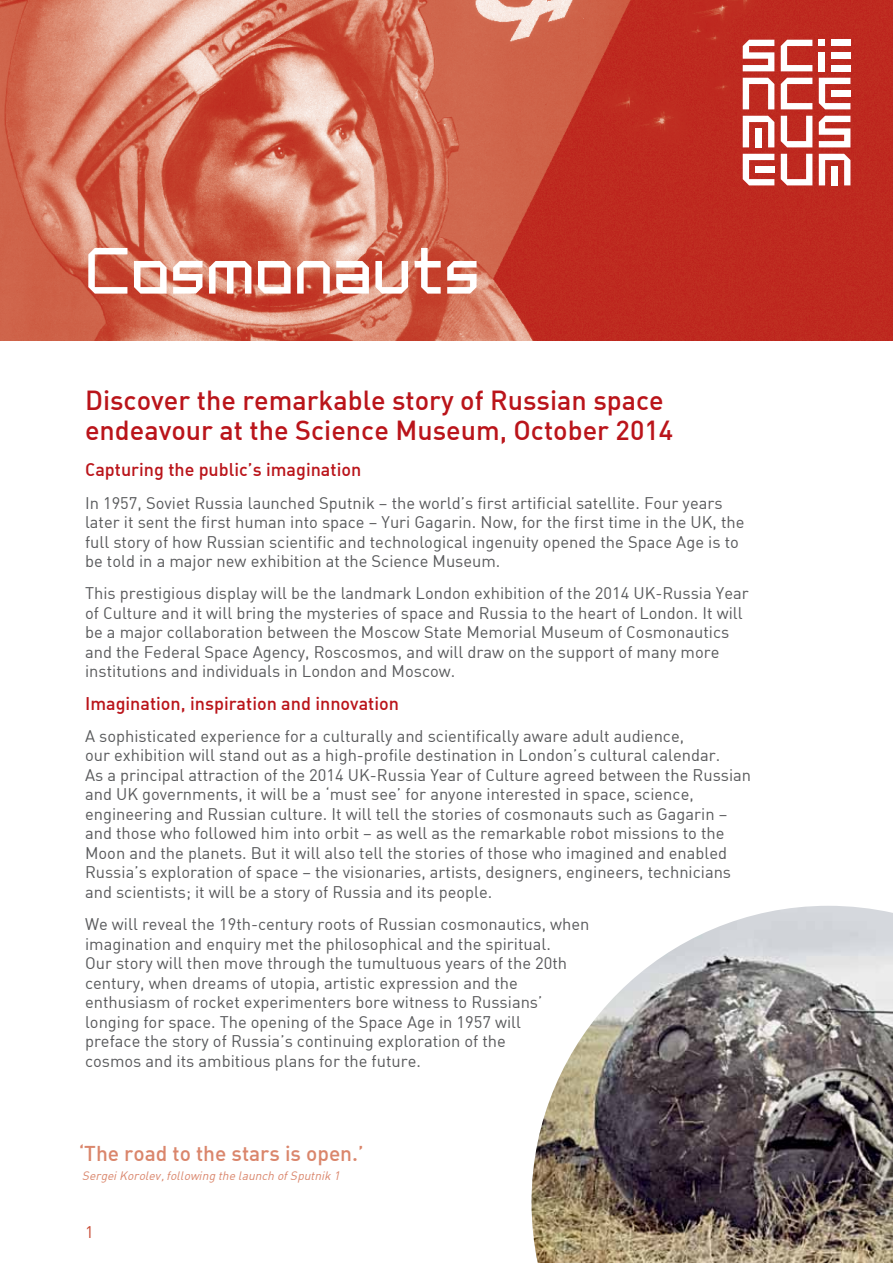
<style>
.page{position:relative;width:893px;height:1263px;background:#fff}
.page>*{position:absolute;margin:0;border:0;box-sizing:border-box;transform-origin:0 0}
.t1{font:65.25px "SM";color:#fff}
.t2{font:27px/30px "SMDIN Medium";color:#ba141a}
.t3{font:21px "SMDIN Medium";color:#da866c}
.t4{font:18px "SMDIN Medium";color:#ba141a}
.t5{font:16.5px/19.5px "SMDIN";color:#58595b}
.t6{font:16.5px "SMDIN";color:#c74a34}
.t7{font:12px "SMDIN Italic";color:#da866c}
</style>
<div class="page">
<img style="left:0;top:0;width:893px;height:340px">
<img style="left:531px;top:906px;width:362px;height:357px">
<svg style="left:743px;top:154px;width:31px;height:31px"></svg>
<svg style="left:743px;top:78px;width:31px;height:31px"></svg>
<svg style="left:743px;top:116px;width:31px;height:31px"></svg>
<div style="left:755px;top:166px;width:19px;height:7px;background:#fff"></div>
<svg style="left:819px;top:40px;width:6px;height:6px"></svg>
<div style="left:819px;top:52px;width:6px;height:19px;background:#fff"></div>
<svg style="left:743px;top:40px;width:31px;height:31px"></svg>
<svg style="left:819px;top:78px;width:31px;height:31px"></svg>
<div style="left:755px;top:128px;width:7px;height:19px;background:#fff"></div>
<svg style="left:819px;top:116px;width:31px;height:31px"></svg>
<div style="left:831px;top:65px;width:19px;height:6px;background:#fff"></div>
<div style="left:831px;top:40px;width:19px;height:6px;background:#fff"></div>
<div style="left:831px;top:52px;width:19px;height:7px;background:#fff"></div>
<svg style="left:781px;top:154px;width:31px;height:31px"></svg>
<svg style="left:819px;top:154px;width:31px;height:31px"></svg>
<div style="left:831px;top:166px;width:7px;height:19px;background:#fff"></div>
<svg style="left:781px;top:116px;width:31px;height:31px"></svg>
<svg style="left:781px;top:78px;width:31px;height:31px"></svg>
<svg style="left:781px;top:40px;width:31px;height:31px"></svg>
<h1 class="t1" style="left:85px;top:226px;width:396px">Cosmonauts</h1>
<h2 class="t2" style="left:85px;top:384px;width:590px">Discover the remarkable story of Russian space endeavour at the Science Museum, October 2014</h2>
<p class="t4" style="left:85px;top:458px;width:278px">Capturing the public’s imagination</p>
<p class="t5" style="left:85px;top:492px;width:661px">In 1957, Soviet Russia launched Sputnik – the world’s first artificial satellite. Four years later it sent the first human into space – Yuri Gagarin. Now, for the first time in the UK, the full story of how Russian scientific and technological ingenuity opened the Space Age is to be told in a major new exhibition at the Science Museum.</p>
<p class="t5" style="left:85px;top:583px;width:665px">This prestigious display will be the landmark London exhibition of the 2014 UK-Russia Year of Culture and it will bring the mysteries of space and Russia to the heart of London. It will be a major collaboration between the Moscow State Memorial Museum of Cosmonautics and the Federal Space Agency, Roscosmos, and will draw on the support of many more institutions and individuals in London and Moscow.</p>
<p class="t4" style="left:85px;top:691px;width:315px">Imagination, inspiration and innovation</p>
<p class="t5" style="left:85px;top:726px;width:668px">A sophisticated experience for a culturally and scientifically aware adult audience,<br>our exhibition will stand out as a high-profile destination in London’s cultural calendar.<br>As a principal attraction of the 2014 UK-Russia Year of Culture agreed between the Russian and UK governments, it will be a ‘must see’ for anyone interested in space, science, engineering and Russian culture. It will tell the stories of cosmonauts such as Gagarin – and those who followed him into orbit – as well as the remarkable robot missions to the Moon and the planets. But it will also tell the stories of those who imagined and enabled Russia’s exploration of space – the visionaries, artists, designers, engineers, technicians and scientists; it will be a story of Russia and its people.</p>
<p class="t5" style="left:85px;top:914px;width:506px">We will reveal the 19th-century roots of Russian cosmonautics, when imagination and enquiry met the philosophical and the spiritual.<br>Our story will then move through the tumultuous years of the 20th century, when dreams of utopia, artistic expression and the enthusiasm of rocket experimenters bore witness to Russians’ longing for space. The opening of the Space Age in 1957 will<br>preface the story of Russia’s continuing exploration of the<br>cosmos and its ambitious plans for the future.</p>
<p class="t3" style="left:79px;top:1140px;width:287px">‘The road to the stars is open.’</p>
<p class="t7" style="left:83px;top:1168px;width:259px">Sergei Korolev, following the launch of Sputnik 1</p>
<p class="t6" style="left:85px;top:1221px;width:10px">1</p>
</div>
